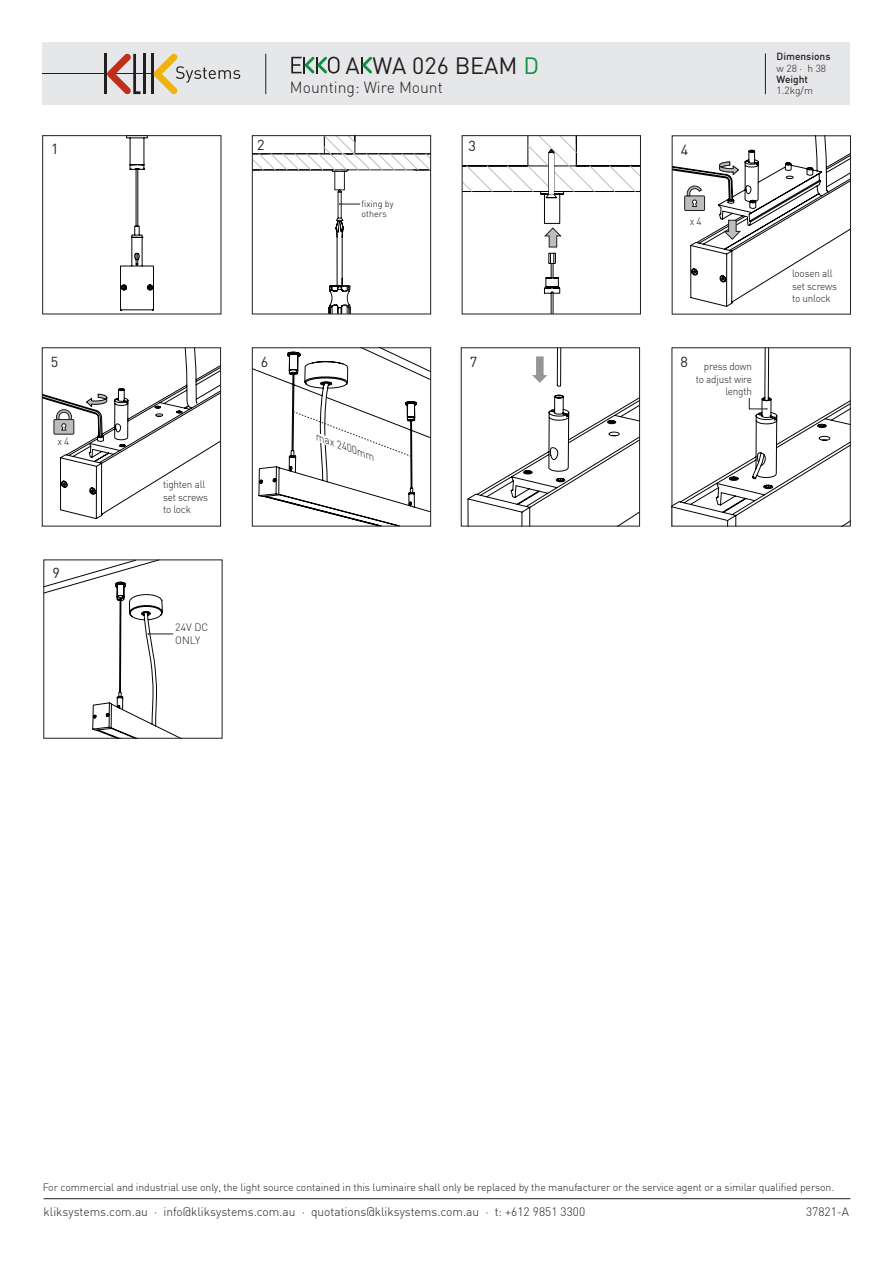
<style>
.page{position:relative;width:893px;height:1263px;background:#fff}
.page>*{position:absolute;margin:0;border:0;box-sizing:border-box;transform-origin:0 0}
.t1{font:23.4px "DIN";color:#231f20}
.t2{font:300 15.75px "DIN";color:#231f20}
.t3{font:14.4px "DIN";color:#231f20}
.t4{font:300 12px "DIN";color:#231f20}
.t5{font:300 10.5px/12.6px "DIN";letter-spacing:-.01em;color:#231f20}
.t6{font:300 10.5px/12.6px "DIN";letter-spacing:-.01em;color:#231f20;scale:.95 1}
.t7{font:italic 300 10.5px "DIN";color:#231f20}
.t8{font:500 10.2px "DIN";color:#231f20}
.t9{font:300 10.2px "DIN";color:#231f20}
.t10{font:300 9px/10.5px "DIN";color:#040503}
.s1{color:#0d9042}
</style>
<div class="page">
<svg style="left:120px;top:137px;width:34px;height:173px"></svg>
<div style="left:42px;top:135px;width:179px;height:179px;border:1px solid #231f20"></div>
<div style="left:43px;top:43px;width:807px;height:62px;background:#e6e7e9"></div>
<hr style="left:265px;top:54px;width:1px;height:40px;background:#231f20">
<hr style="left:43px;top:74px;width:115px;height:1px;background:#231f20">
<hr style="left:104px;top:54px;width:3px;height:40px;background:#231f20">
<hr style="left:151px;top:54px;width:3px;height:40px;background:#231f20">
<hr style="left:143px;top:54px;width:3px;height:40px;background:#231f20">
<svg style="left:107px;top:54px;width:34px;height:40px"></svg>
<svg style="left:154px;top:54px;width:86px;height:40px"></svg>
<hr style="left:765px;top:53px;width:1px;height:41px;background:#231f20">
<svg style="left:468px;top:348px;width:172px;height:178px"></svg>
<svg style="left:672px;top:348px;width:178px;height:178px"></svg>
<svg style="left:252px;top:137px;width:179px;height:178px"></svg>
<div style="left:252px;top:135px;width:179px;height:179px;border:1px solid #231f20"></div>
<svg style="left:462px;top:135px;width:178px;height:179px"></svg>
<svg style="left:252px;top:348px;width:179px;height:178px"></svg>
<svg style="left:42px;top:348px;width:179px;height:171px"></svg>
<svg style="left:672px;top:136px;width:178px;height:171px"></svg>
<svg style="left:44px;top:560px;width:178px;height:178px"></svg>
<hr style="left:44px;top:1198px;width:806px;height:1px;background:#231f20">
<svg style="left:291px;top:57px;width:48px;height:17px"></svg>
<svg style="left:361px;top:57px;width:11px;height:17px"></svg>
<h1 class="t1" style="left:345px;top:51px;width:195px">A WA 026 BEAM <span class="s1">D</span></h1>
<h2 class="t2" style="left:290px;top:77px;width:154px">Mounting: Wire Mount</h2>
<h3 class="t3" style="left:257px;top:136px;width:9px">2</h3>
<h3 class="t3" style="left:469px;top:136px;width:9px">3</h3>
<h3 class="t3" style="left:51px;top:140px;width:9px">1</h3>
<h3 class="t3" style="left:681px;top:140px;width:9px">4</h3>
<p class="t10" style="left:361px;top:198px;width:34px">fixing by others</p>
<p class="t6" style="left:690px;top:214px;width:14px">x 4</p>
<h3 class="t3" style="left:51px;top:352px;width:9px">5</h3>
<h3 class="t3" style="left:261px;top:352px;width:9px">6</h3>
<h3 class="t3" style="left:470px;top:352px;width:9px">7</h3>
<h3 class="t3" style="left:680px;top:352px;width:9px">8</h3>
<p class="t6" style="left:696px;top:360px;width:61px;text-align:right">press down to adjust wire length</p>
<p class="t6" style="left:58px;top:435px;width:14px">x 4</p>
<p class="t6" style="left:163px;top:478px;width:49px">tighten all set screws to lock</p>
<p class="t7" style="left:320px;top:430px;width:64px;rotate:21deg">max 2400mm</p>
<h3 class="t3" style="left:52px;top:563px;width:9px">9</h3>
<p class="t5" style="left:175px;top:621px;width:34px">24V DC<br>ONLY</p>
<p class="t8" style="left:777px;top:50px;width:55px">Dimensions</p>
<p class="t9" style="left:777px;top:62px;width:51px">w 28 · h 38</p>
<p class="t8" style="left:777px;top:73px;width:33px">Weight</p>
<p class="t9" style="left:777px;top:85px;width:38px">1.2kg/m</p>
<p class="t6" style="left:792px;top:267px;width:49px">loosen all set screws to unlock</p>
<p class="t5" style="left:43px;top:1180px;width:793px">For commercial and industrial use only, the light source contained in this luminaire shall only be replaced by the manufacturer or the service agent or a similar qualified person.</p>
<p class="t4" style="left:44px;top:1204px;width:543px">kliksystems.com.au · info@kliksystems.com.au · quotations@kliksystems.com.au · t: +612 9851 3300</p>
<p class="t4" style="left:806px;top:1204px;width:45px">37821-A</p>
</div>
